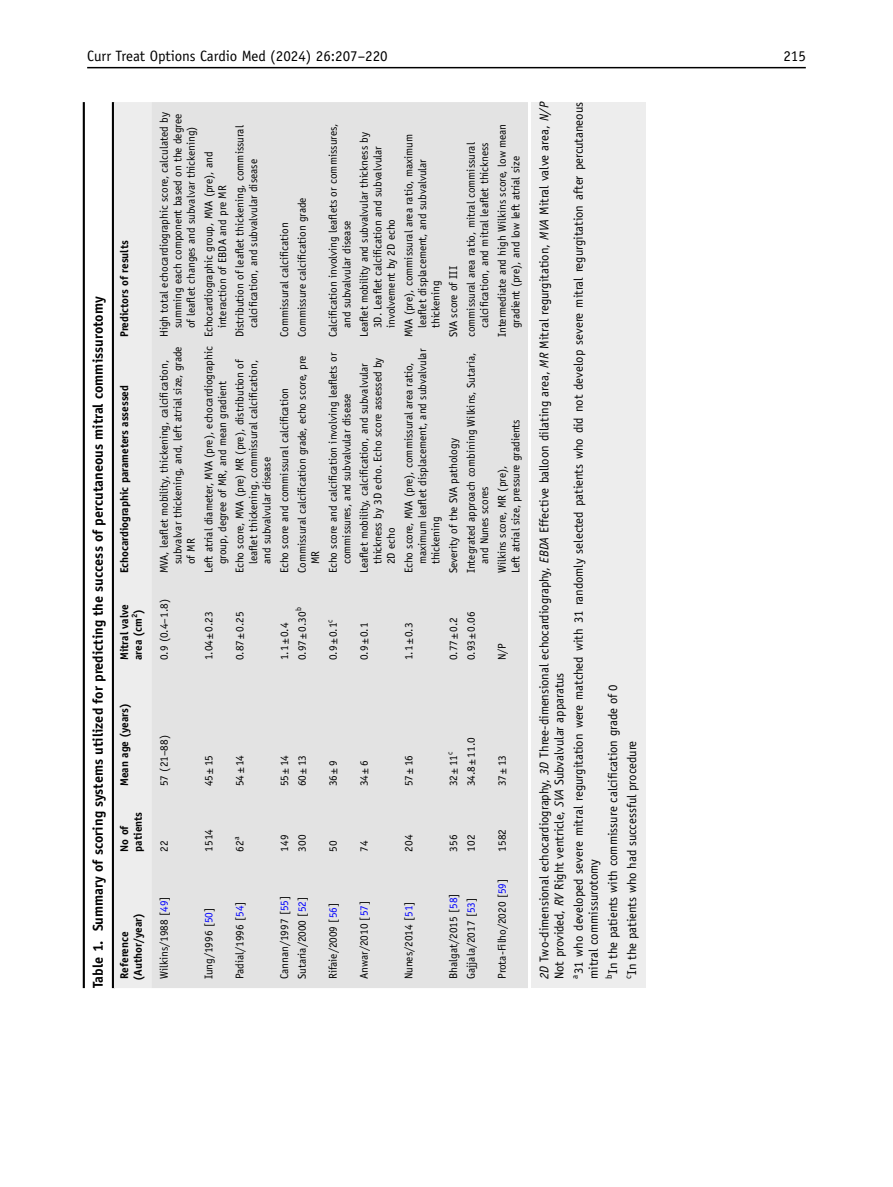
<style>
.page{position:relative;width:893px;height:1187px;background:#fff}
.page>*{position:absolute;margin:0;border:0;box-sizing:border-box;transform-origin:0 0}
.t1{font:15px "Officina Sans";color:#000}
.t2{font:15px "Officina Sans Book 2";color:#000}
.t3{font:700 14.25px "Officina Sans";color:#000}
.t4{font:12.75px/15px "Officina Sans";color:#000}
.t5{font:11.25px/13.5px "Officina Sans";color:#000}
.t6{font:700 11.25px/13.5px "Officina Sans";color:#000}
.s1{color:#00f}
.s2{font-style:italic}
</style>
<div class="page">
<hr style="left:87px;top:67px;width:719px;height:1px;background:#000">
<hr style="left:83px;top:102px;width:2px;height:886px;background:#000">
<hr style="left:112px;top:102px;width:3px;height:886px;background:#000">
<div style="left:531px;top:102px;width:42px;height:886px;background:#ededed"></div>
<div style="left:566px;top:102px;width:41px;height:886px;background:#ededed"></div>
<div style="left:600px;top:102px;width:26px;height:886px;background:#ededed"></div>
<div style="left:619px;top:102px;width:26px;height:886px;background:#ededed"></div>
<div style="left:114px;top:102px;width:37px;height:886px;background:#ededed"></div>
<div style="left:151px;top:102px;width:377px;height:886px;background:#e3e3e3"></div>
<h1 class="t1" style="left:87px;top:47px;width:302px">Curr Treat Options Cardio Med (2024) 26:207–220</h1>
<p class="t3" style="left:89px;top:988px;width:693px;rotate:-90deg">Table 1. Summary of scoring systems utilized for predicting the success of percutaneous mitral commissurotomy</p>
<p class="t6" style="left:118px;top:337px;width:98px;rotate:-90deg">Predictors of results</p>
<p class="t6" style="left:118px;top:573px;width:190px;rotate:-90deg">Echocardiographic parameters assessed</p>
<p class="t6" style="left:118px;top:660px;width:57px;rotate:-90deg">Mitral valve area (cm<sup>2</sup>)</p>
<p class="t6" style="left:118px;top:786px;width:85px;rotate:-90deg">Mean age (years)</p>
<p class="t6" style="left:118px;top:851px;width:41px;rotate:-90deg">No of patients</p>
<p class="t6" style="left:118px;top:980px;width:69px;rotate:-90deg">Reference (Author/year)</p>
<p class="t5" style="left:157px;top:328px;width:217px;text-indent:-9px;rotate:-90deg">High total echocardiographic score, calculated by summing each component based on the degree of leaflet changes and subvalvar thickening)</p>
<p class="t5" style="left:233px;top:328px;width:204px;text-indent:-9px;rotate:-90deg">Distribution of leaflet thickening, commissural calcification, and subvalvular disease</p>
<p class="t5" style="left:202px;top:328px;width:178px;text-indent:-9px;rotate:-90deg">Echocardiographic group, MVA (pre), and interaction of EBDA and pre MR</p>
<p class="t5" style="left:157px;top:564px;width:219px;text-indent:-9px;rotate:-90deg">MVA, leaflet mobility, thickening, calcification, subvalvar thickening, and, left atrial size, grade of MR</p>
<p class="t5" style="left:202px;top:564px;width:219px;text-indent:-9px;rotate:-90deg">Left atrial diameter, MVA (pre), echocardiographic group, degree of MR, and mean gradient</p>
<p class="t5" style="left:233px;top:564px;width:206px;text-align:justify;text-indent:-9px;rotate:-90deg">Echo score, MVA (pre) MR (pre), distribution of leaflet thickening, commissural calcification, and subvalvular disease</p>
<p class="t5" style="left:278px;top:337px;width:116px;rotate:-90deg">Commissural calcification</p>
<p class="t5" style="left:278px;top:573px;width:187px;rotate:-90deg">Echo score and commissural calcification</p>
<p class="t5" style="left:295px;top:337px;width:141px;rotate:-90deg">Commissure calcification grade</p>
<p class="t5" style="left:295px;top:564px;width:210px;text-indent:-9px;rotate:-90deg">Commissural calcification grade, echo score, pre<br>MR</p>
<p class="t5" style="left:326px;top:328px;width:206px;text-indent:-9px;rotate:-90deg">Calcification involving leaflets or commissures, and subvalvular disease</p>
<p class="t5" style="left:326px;top:564px;width:213px;text-indent:-9px;rotate:-90deg">Echo score and calcification involving leaflets or commissures, and subvalvular disease</p>
<p class="t5" style="left:357px;top:328px;width:198px;text-indent:-9px;rotate:-90deg">Leaflet mobility and subvalvular thickness by<br>3D. Leaflet calcification and subvalvular involvement by 2D echo</p>
<p class="t5" style="left:402px;top:328px;width:195px;text-indent:-9px;rotate:-90deg">MVA (pre), commissural area ratio, maximum leaflet displacement, and subvalvular thickening</p>
<p class="t5" style="left:447px;top:337px;width:73px;rotate:-90deg">SVA score of III</p>
<p class="t5" style="left:464px;top:337px;width:196px;text-align:right;rotate:-90deg">commissural area ratio, mitral commissural calcification, and mitral leaflet thickness</p>
<p class="t5" style="left:357px;top:564px;width:208px;text-indent:-9px;rotate:-90deg">Leaflet mobility, calcification, and subvalvular thickness by 3D echo. Echo score assessed by<br>2D echo</p>
<p class="t5" style="left:402px;top:564px;width:217px;text-indent:-9px;rotate:-90deg">Echo score, MVA (pre), commissural area ratio, maximum leaflet displacement, and subvalvular thickening</p>
<p class="t5" style="left:464px;top:564px;width:213px;text-indent:-9px;rotate:-90deg">Integrated approach combining Wilkins, Sutaria, and Nunes scores</p>
<p class="t5" style="left:447px;top:573px;width:136px;rotate:-90deg">Severity of the SVA pathology</p>
<p class="t5" style="left:495px;top:328px;width:206px;text-indent:-9px;rotate:-90deg">Intermediate and high Wilkins score, low mean gradient (pre), and low left atrial size</p>
<p class="t5" style="left:495px;top:573px;width:156px;rotate:-90deg">Wilkins score, MR (pre),<br>Left atrial size, pressure gradients</p>
<p class="t5" style="left:157px;top:660px;width:63px;rotate:-90deg">0.9 (0.4–1.8)</p>
<p class="t5" style="left:202px;top:660px;width:50px;rotate:-90deg">1.04 ± 0.23</p>
<p class="t5" style="left:233px;top:660px;width:50px;rotate:-90deg">0.87 ± 0.25</p>
<p class="t5" style="left:295px;top:660px;width:54px;rotate:-90deg">0.97 ± 0.30<sup>b</sup></p>
<p class="t5" style="left:278px;top:660px;width:39px;rotate:-90deg">1.1 ± 0.4</p>
<p class="t5" style="left:326px;top:660px;width:42px;rotate:-90deg">0.9 ±0.1<sup>c</sup></p>
<p class="t5" style="left:357px;top:660px;width:39px;rotate:-90deg">0.9 ±0.1</p>
<p class="t5" style="left:402px;top:660px;width:39px;rotate:-90deg">1.1 ± 0.3</p>
<p class="t5" style="left:447px;top:660px;width:45px;rotate:-90deg">0.77 ± 0.2</p>
<p class="t5" style="left:464px;top:660px;width:50px;rotate:-90deg">0.93 ±0.06</p>
<p class="t5" style="left:495px;top:660px;width:19px;rotate:-90deg">N/P</p>
<p class="t5" style="left:157px;top:786px;width:53px;rotate:-90deg">57 (21–88)</p>
<p class="t5" style="left:157px;top:851px;width:13px;rotate:-90deg">22</p>
<p class="t5" style="left:157px;top:979px;width:84px;rotate:-90deg">Wilkins/1988 [<span class="s1">49</span>]</p>
<p class="t5" style="left:202px;top:786px;width:32px;rotate:-90deg">45±15</p>
<p class="t5" style="left:202px;top:851px;width:24px;rotate:-90deg">1514</p>
<p class="t5" style="left:233px;top:786px;width:32px;rotate:-90deg">54±14</p>
<p class="t5" style="left:233px;top:851px;width:16px;rotate:-90deg">62<sup>a</sup></p>
<p class="t5" style="left:202px;top:979px;width:73px;rotate:-90deg">Iung/1996 [<span class="s1">50</span>]</p>
<p class="t5" style="left:233px;top:979px;width:79px;rotate:-90deg">Padial/1996 [<span class="s1">54</span>]</p>
<p class="t5" style="left:278px;top:786px;width:32px;rotate:-90deg">55±14</p>
<p class="t5" style="left:295px;top:786px;width:32px;rotate:-90deg">60±13</p>
<p class="t5" style="left:326px;top:786px;width:27px;rotate:-90deg">36±9</p>
<p class="t5" style="left:357px;top:786px;width:27px;rotate:-90deg">34±6</p>
<p class="t5" style="left:402px;top:786px;width:32px;rotate:-90deg">57±16</p>
<p class="t5" style="left:447px;top:786px;width:36px;rotate:-90deg">32 ± 11<sup>c</sup></p>
<p class="t5" style="left:464px;top:786px;width:50px;rotate:-90deg">34.8 ±11.0</p>
<p class="t5" style="left:495px;top:786px;width:32px;rotate:-90deg">37±13</p>
<p class="t5" style="left:278px;top:851px;width:18px;rotate:-90deg">149</p>
<p class="t5" style="left:295px;top:851px;width:18px;rotate:-90deg">300</p>
<p class="t5" style="left:326px;top:851px;width:13px;rotate:-90deg">50</p>
<p class="t5" style="left:357px;top:851px;width:13px;rotate:-90deg">74</p>
<p class="t5" style="left:402px;top:851px;width:18px;rotate:-90deg">204</p>
<p class="t5" style="left:447px;top:851px;width:18px;rotate:-90deg">356</p>
<p class="t5" style="left:464px;top:851px;width:18px;rotate:-90deg">102</p>
<p class="t5" style="left:495px;top:851px;width:24px;rotate:-90deg">1582</p>
<p class="t5" style="left:278px;top:979px;width:85px;rotate:-90deg">Cannan/1997 [<span class="s1">55</span>]</p>
<p class="t5" style="left:295px;top:979px;width:84px;rotate:-90deg">Sutaria/2000 [<span class="s1">52</span>]</p>
<p class="t5" style="left:326px;top:979px;width:78px;rotate:-90deg">Rifaie/2009 [<span class="s1">56</span>]</p>
<p class="t5" style="left:357px;top:979px;width:80px;rotate:-90deg">Anwar/2010 [<span class="s1">57</span>]</p>
<p class="t5" style="left:402px;top:979px;width:79px;rotate:-90deg">Nunes/2014 [<span class="s1">51</span>]</p>
<p class="t5" style="left:447px;top:979px;width:87px;rotate:-90deg">Bhalgat/2015 [<span class="s1">58</span>]</p>
<p class="t5" style="left:464px;top:979px;width:83px;rotate:-90deg">Gajjala/2017 [<span class="s1">53</span>]</p>
<p class="t5" style="left:495px;top:979px;width:102px;rotate:-90deg">Prota-Filho/2020 [<span class="s1">59</span>]</p>
<p class="t4" style="left:537px;top:979px;width:878px;rotate:-90deg"><span class="s2">2D</span> Two-dimensional echocardiography, <span class="s2">3D</span> Three-dimensional echocardiography, <span class="s2">EBDA</span> Effective balloon dilating area, <span class="s2">MR</span> Mitral regurgitation, <span class="s2">MVA</span> Mitral valve area, <span class="s2">N/P<br></span>Not provided, <span class="s2">RV</span> Right ventricle, <span class="s2">SVA</span> Subvalvular apparatus</p>
<p class="t4" style="left:571px;top:979px;width:878px;rotate:-90deg"><sup>a</sup>31 who developed severe mitral regurgitation were matched with 31 randomly selected patients who did not develop severe mitral regurgitation after percutaneous mitral commissurotomy</p>
<p class="t4" style="left:603px;top:979px;width:296px;line-height:19.2px;rotate:-90deg"><sup>b</sup>In the patients with commissure calcification grade of 0 <sup>c</sup>In the patients who had successful procedure</p>
<h1 class="t2" style="left:783px;top:47px;width:24px">215</h1>
</div>
